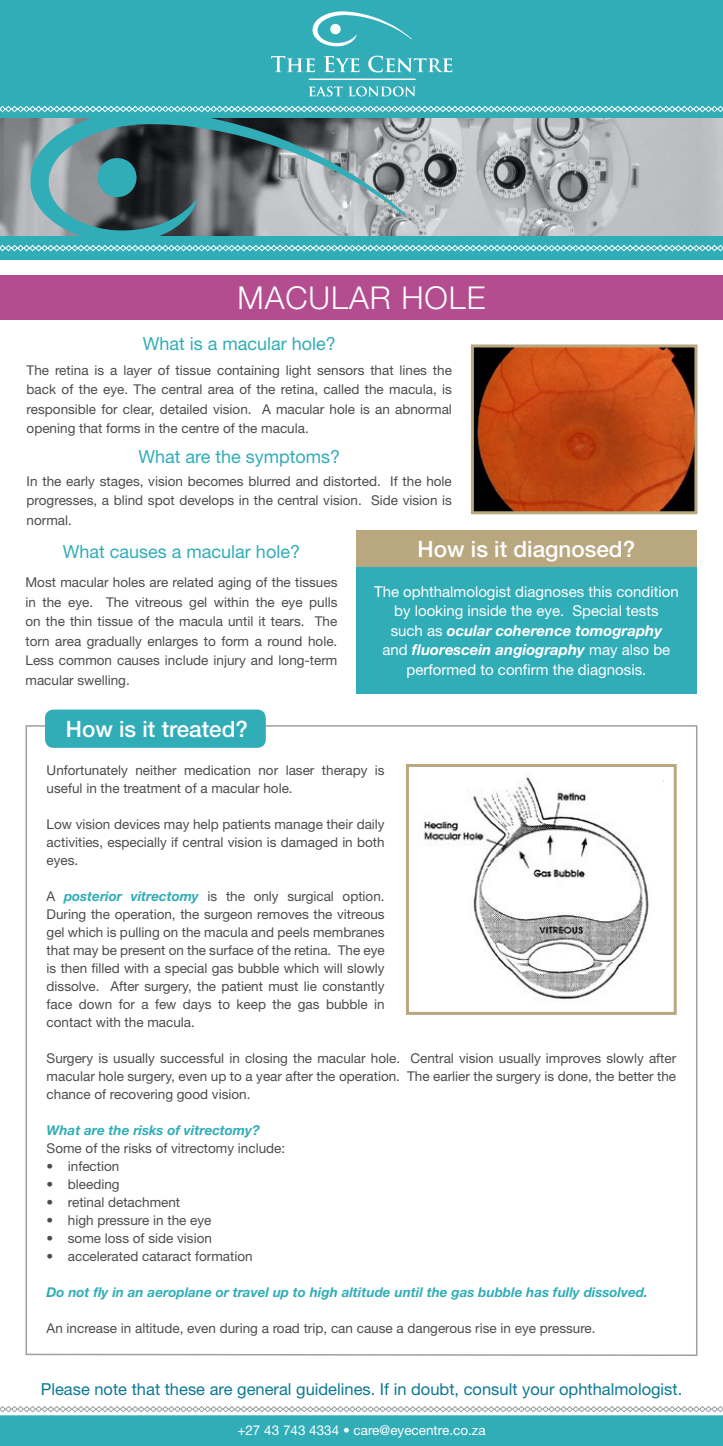
<style>
.page{position:relative;width:723px;height:1446px;background:#fff}
.page>*{position:absolute;margin:0;border:0;box-sizing:border-box;transform-origin:0 0}
.t1{font:300 31.5px "Helvetica Neue";letter-spacing:.03em;color:#fff}
.t2{font:500 22.5px "Helvetica Neue";color:#fff}
.t3{font:18px "Helvetica Neue";color:#31adb8}
.t4{font:16.5px "Helvetica Neue";color:#0d7894}
.t5{font:15px/19.5px "Helvetica Neue";color:#fff;text-align:center}
.t6{font:13.5px/18px "Helvetica Neue";color:#4b4c4d;text-align:justify}
.t7{font:italic 700 13.5px "Helvetica Neue";color:#31adb8}
.t8{font:13.5px "Helvetica Neue";color:#fff}
.s1{font-weight:700;font-style:italic}
.s2{font-weight:700;font-style:italic;color:#31adb8}
</style>
<div class="page">
<div style="left:0;top:113px;width:723px;height:146px;background:#31adb8"></div>
<img style="left:0;top:118px;width:723px;height:117px">
<svg style="left:30px;top:118px;width:376px;height:118px;background:#6e8186"></svg>
<div style="left:98px;top:158px;width:39px;height:39px;background:#31adb8;border-radius:50%"></div>
<div style="left:0;top:0;width:723px;height:118px;background:#31adb8"></div>
<svg style="left:0;top:245px;width:723px;height:6px"></svg>
<svg style="left:0;top:106px;width:723px;height:6px"></svg>
<svg style="left:312px;top:11px;width:100px;height:35px"></svg>
<div style="left:330px;top:24px;width:11px;height:10px;background:#fff;border-radius:50%"></div>
<svg style="left:271px;top:56px;width:44px;height:16px"></svg>
<svg style="left:324px;top:56px;width:36px;height:16px"></svg>
<svg style="left:368px;top:56px;width:84px;height:16px"></svg>
<svg style="left:309px;top:86px;width:107px;height:10px"></svg>
<hr style="left:309px;top:79px;width:106px;height:1px;background:#fff">
<div style="left:0;top:275px;width:723px;height:44px;background:#b44c90"></div>
<div style="left:356px;top:560px;width:340px;height:134px;background:#31adb8"></div>
<div style="left:356px;top:530px;width:340px;height:37px;background:#b8a77f"></div>
<img style="left:475px;top:348px;width:218px;height:162px">
<div style="left:471px;top:344px;width:226px;height:170px;border:3px solid #b8a77f"></div>
<svg style="left:0;top:1406px;width:723px;height:40px;background:#5abac2"></svg>
<svg style="left:25px;top:725px;width:673px;height:631px"></svg>
<div style="left:45px;top:709px;width:221px;height:39px;background:#31adb8;border-radius:9px"></div>
<p class="t1" style="left:237px;top:279px;width:249px">MACULAR HOLE</p>
<p class="t3" style="left:143px;top:333px;width:195px">What is a macular hole?</p>
<p class="t6" style="left:27px;top:360px;width:427px;line-height:19.5px">The retina is a layer of tissue containing light sensors that lines the back of the eye. The central area of the retina, called the macula, is responsible for clear, detailed vision. A macular hole is an abnormal opening that forms in the centre of the macula.</p>
<p class="t3" style="left:138px;top:446px;width:203px">What are the symptoms?</p>
<p class="t6" style="left:27px;top:471px;width:427px;line-height:19.5px">In the early stages, vision becomes blurred and distorted. If the hole progresses, a blind spot develops in the central vision. Side vision is normal.</p>
<p class="t3" style="left:63px;top:541px;width:239px">What causes a macular hole?</p>
<p class="t6" style="left:26px;top:572px;width:313px;line-height:19.5px">Most macular holes are related aging of the tissues in the eye. The vitreous gel within the eye pulls on the thin tissue of the macula until it tears. The torn area gradually enlarges to form a round hole.<br>Less common causes include injury and long-term macular swelling.</p>
<p class="t2" style="left:66px;top:715px;width:184px">How is it treated?</p>
<p class="t2" style="left:418px;top:536px;width:219px">How is it diagnosed?</p>
<p class="t5" style="left:374px;top:581px;width:306px">The ophthalmologist diagnoses this condition by looking inside the eye. Special tests<br>such as <span class="s1">ocular coherence tomography<br></span>and <span class="s1">fluorescein angiography</span> may also be performed to confirm the diagnosis.</p>
<p class="t6" style="left:47px;top:760px;width:339px">Unfortunately neither medication nor laser therapy is useful in the treatment of a macular hole.</p>
<p class="t6" style="left:47px;top:814px;width:339px">Low vision devices may help patients manage their daily activities, especially if central vision is damaged in both eyes.</p>
<p class="t6" style="left:47px;top:886px;width:340px">A <span class="s2">posterior vitrectomy</span> is the only surgical option.<br>During the operation, the surgeon removes the vitreous gel which is pulling on the macula and peels membranes that may be present on the surface of the retina. The eye is then filled with a special gas bubble which will slowly dissolve. After surgery, the patient must lie constantly face down for a few days to keep the gas bubble in contact with the macula.</p>
<p class="t6" style="left:47px;top:1048px;width:631px">Surgery is usually successful in closing the macular hole. Central vision usually improves slowly after macular hole surgery, even up to a year after the operation. The earlier the surgery is done, the better the chance of recovering good vision.</p>
<p class="t7" style="left:47px;top:1121px;width:215px">What are the risks of vitrectomy?</p>
<p class="t6" style="left:47px;top:1138px;width:240px">Some of the risks of vitrectomy include:</p>
<p class="t6" style="left:47px;top:1156px;width:74px">• infection</p>
<p class="t6" style="left:47px;top:1174px;width:75px">• bleeding</p>
<p class="t6" style="left:47px;top:1192px;width:135px">• retinal detachment</p>
<p class="t6" style="left:47px;top:1210px;width:166px">• high pressure in the eye</p>
<p class="t6" style="left:47px;top:1228px;width:167px">• some loss of side vision</p>
<p class="t6" style="left:47px;top:1246px;width:208px">• accelerated cataract formation</p>
<p class="t7" style="left:47px;top:1283px;width:603px">Do not fly in an aeroplane or travel up to high altitude until the gas bubble has fully dissolved.</p>
<p class="t6" style="left:47px;top:1318px;width:550px">An increase in altitude, even during a road trip, can cause a dangerous rise in eye pressure.</p>
<p class="t4" style="left:41px;top:1379px;width:643px">Please note that these are general guidelines. If in doubt, consult your ophthalmologist.</p>
<p class="t8" style="left:237px;top:1422px;width:250px">+27 43 743 4334 • care@eyecentre.co.za</p>
</div>
